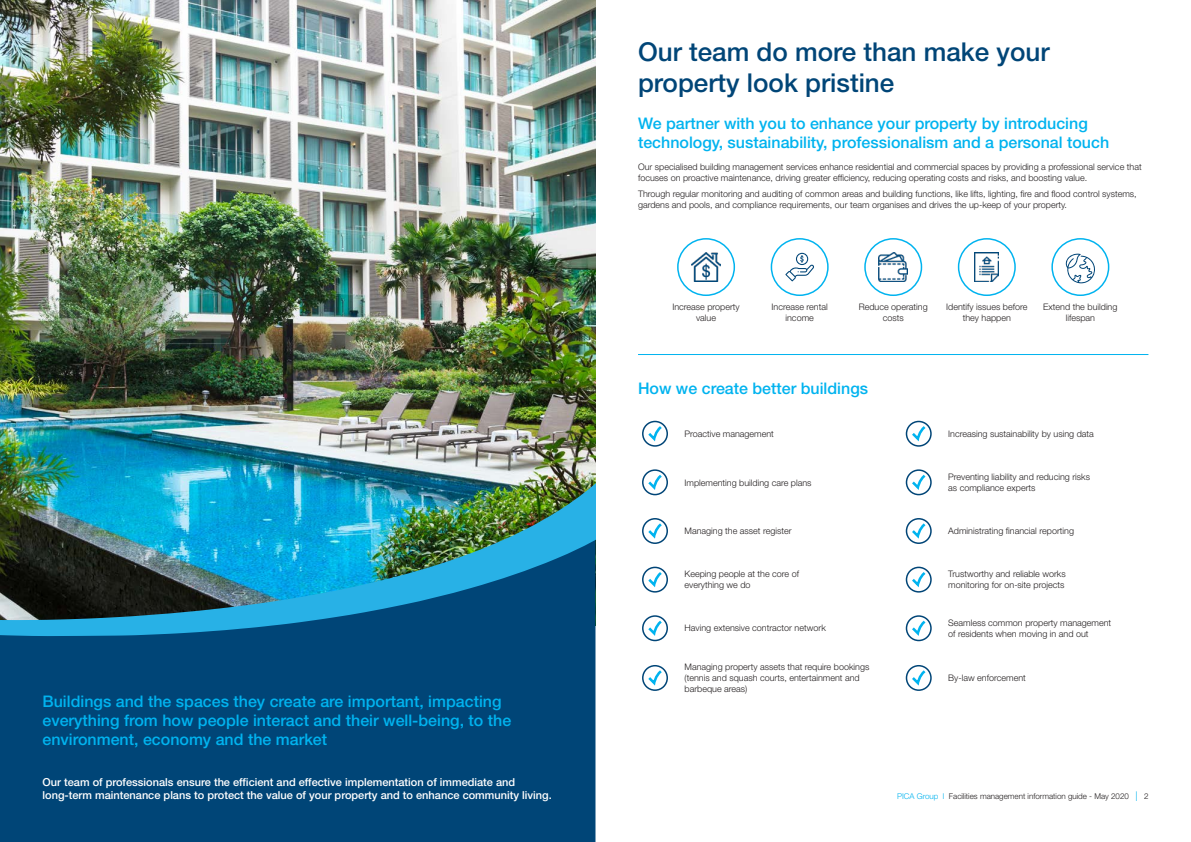
<style>
.page{position:relative;width:1191px;height:842px;background:#fff}
.page>*{position:absolute;margin:0;border:0;box-sizing:border-box;transform-origin:0 0}
.Main-headings{font:500 26px/31.2px "Helvetica Neue LT Std";color:#004577}
.Sub-headings{font:500 16px/19.2px "Helvetica Neue LT Std";color:#00b3ef}
.Introduction_Copy{font:500 11px/13.2px "Helvetica Neue LT Std";color:#fff}
.Body_Copy{font:300 9px/10.8px "Helvetica Neue LT Std";color:#231f20}
.Infographic_Body_Cop{font:300 9px/10.8px "Helvetica Neue LT Std";color:#231f20;text-align:center}
.t1{font:300 8px "Helvetica Neue LT Std";color:#231f20}
.s1{color:#00b3ef}
.s2{font-size:13.5px;color:#00b3ef}
</style>
<div class="page">
<img style="left:0;top:0;width:595px;height:477px">
<div style="left:0;top:636px;width:595px;height:206px;background:#004577"></div>
<img style="left:0;top:477px;width:595px;height:159px">
<img style="left:691px;top:253px;width:29px;height:28px">
<div style="left:677px;top:238px;width:58px;height:58px;border:2px solid #00b3ef;border-radius:50%"></div>
<svg style="left:785px;top:253px;width:29px;height:28px"></svg>
<div style="left:770px;top:238px;width:58px;height:58px;border:2px solid #00b3ef;border-radius:50%"></div>
<img style="left:878px;top:252px;width:29px;height:30px">
<div style="left:864px;top:238px;width:58px;height:58px;border:2px solid #00b3ef;border-radius:50%"></div>
<img style="left:975px;top:252px;width:23px;height:30px">
<div style="left:957px;top:238px;width:58px;height:58px;border:2px solid #00b3ef;border-radius:50%"></div>
<svg style="left:1065px;top:254px;width:30px;height:29px"></svg>
<div style="left:1051px;top:238px;width:58px;height:58px;border:2px solid #00b3ef;border-radius:50%"></div>
<hr style="left:638px;top:354px;width:510px;height:1px;background:#00b3ef">
<div style="left:642px;top:421px;width:26px;height:26px;border:2px solid #004577;border-radius:50%"></div>
<svg style="left:645px;top:423px;width:19px;height:22px"></svg>
<div style="left:905px;top:421px;width:26px;height:26px;border:2px solid #004577;border-radius:50%"></div>
<svg style="left:909px;top:423px;width:19px;height:22px"></svg>
<div style="left:642px;top:469px;width:26px;height:26px;border:2px solid #004577;border-radius:50%"></div>
<svg style="left:645px;top:472px;width:19px;height:22px"></svg>
<div style="left:905px;top:469px;width:26px;height:26px;border:2px solid #004577;border-radius:50%"></div>
<svg style="left:909px;top:472px;width:19px;height:22px"></svg>
<div style="left:642px;top:518px;width:26px;height:26px;border:2px solid #004577;border-radius:50%"></div>
<svg style="left:645px;top:521px;width:19px;height:21px"></svg>
<div style="left:905px;top:518px;width:26px;height:26px;border:2px solid #004577;border-radius:50%"></div>
<svg style="left:909px;top:521px;width:19px;height:21px"></svg>
<div style="left:642px;top:567px;width:26px;height:26px;border:2px solid #004577;border-radius:50%"></div>
<svg style="left:645px;top:569px;width:19px;height:22px"></svg>
<div style="left:905px;top:567px;width:26px;height:26px;border:2px solid #004577;border-radius:50%"></div>
<svg style="left:909px;top:569px;width:19px;height:22px"></svg>
<div style="left:642px;top:615px;width:26px;height:26px;border:2px solid #004577;border-radius:50%"></div>
<svg style="left:645px;top:618px;width:19px;height:21px"></svg>
<div style="left:905px;top:615px;width:26px;height:26px;border:2px solid #004577;border-radius:50%"></div>
<svg style="left:909px;top:618px;width:19px;height:21px"></svg>
<div style="left:642px;top:665px;width:26px;height:26px;border:2px solid #004577;border-radius:50%"></div>
<svg style="left:645px;top:668px;width:19px;height:21px"></svg>
<div style="left:905px;top:665px;width:26px;height:26px;border:2px solid #004577;border-radius:50%"></div>
<svg style="left:909px;top:668px;width:19px;height:21px"></svg>
<p class="Sub-headings" style="left:43px;top:691px;width:470px">Buildings and the spaces they create are important, impacting everything from how people interact and their well-being, to the environment, economy and the market</p>
<p class="Introduction_Copy" style="left:43px;top:776px;width:511px">Our team of professionals ensure the efficient and effective implementation of immediate and long-term maintenance plans to protect the value of your property and to enhance community living.</p>
<p class="Main-headings" style="left:638px;top:36px;width:413px">Our team do more than make your property look pristine</p>
<p class="Sub-headings" style="left:638px;top:113px;width:473px">We partner with you to enhance your property by introducing technology, sustainability, professionalism and a personal touch</p>
<p class="Body_Copy" style="left:638px;top:161px;width:505px">Our specialised building management services enhance residential and commercial spaces by providing a professional service that focuses on proactive maintenance, driving greater efficiency, reducing operating costs and risks, and boosting value.</p>
<p class="Body_Copy" style="left:638px;top:188px;width:500px">Through regular monitoring and auditing of common areas and building functions, like lifts, lighting, fire and flood control systems, gardens and pools, and compliance requirements, our team organises and drives the up-keep of your property.</p>
<p class="Infographic_Body_Cop" style="left:672px;top:302px;width:69px">Increase property value</p>
<p class="Infographic_Body_Cop" style="left:771px;top:302px;width:58px">Increase rental income</p>
<p class="Infographic_Body_Cop" style="left:858px;top:302px;width:71px">Reduce operating costs</p>
<p class="Infographic_Body_Cop" style="left:946px;top:302px;width:83px">Identify issues before they happen</p>
<p class="Infographic_Body_Cop" style="left:1043px;top:302px;width:76px">Extend the building lifespan</p>
<p class="Sub-headings" style="left:638px;top:379px;width:232px">How we create better buildings</p>
<p class="Body_Copy" style="left:684px;top:428px;width:91px">Proactive management</p>
<p class="Body_Copy" style="left:948px;top:428px;width:147px">Increasing sustainability by using data</p>
<p class="Body_Copy" style="left:684px;top:477px;width:129px">Implementing building care plans</p>
<p class="Body_Copy" style="left:948px;top:471px;width:143px">Preventing liability and reducing risks as compliance experts</p>
<p class="Body_Copy" style="left:684px;top:525px;width:109px">Managing the asset register</p>
<p class="Body_Copy" style="left:948px;top:525px;width:127px">Administrating financial reporting</p>
<p class="Body_Copy" style="left:684px;top:569px;width:116px">Keeping people at the core of everything we do</p>
<p class="Body_Copy" style="left:948px;top:569px;width:119px">Trustworthy and reliable works monitoring for on-site projects</p>
<p class="Body_Copy" style="left:684px;top:623px;width:143px">Having extensive contractor network</p>
<p class="Body_Copy" style="left:948px;top:617px;width:164px">Seamless common property management of residents when moving in and out</p>
<p class="Body_Copy" style="left:684px;top:661px;width:186px">Managing property assets that require bookings (tennis and squash courts, entertainment and barbeque areas)</p>
<p class="Body_Copy" style="left:948px;top:672px;width:79px">By-law enforcement</p>
<p class="t1" style="left:897px;top:792px;width:253px"><span class="s1">PICA Group l</span> Facilities management information guide - May 2020 <span class="s2">l</span> 2</p>
</div>
